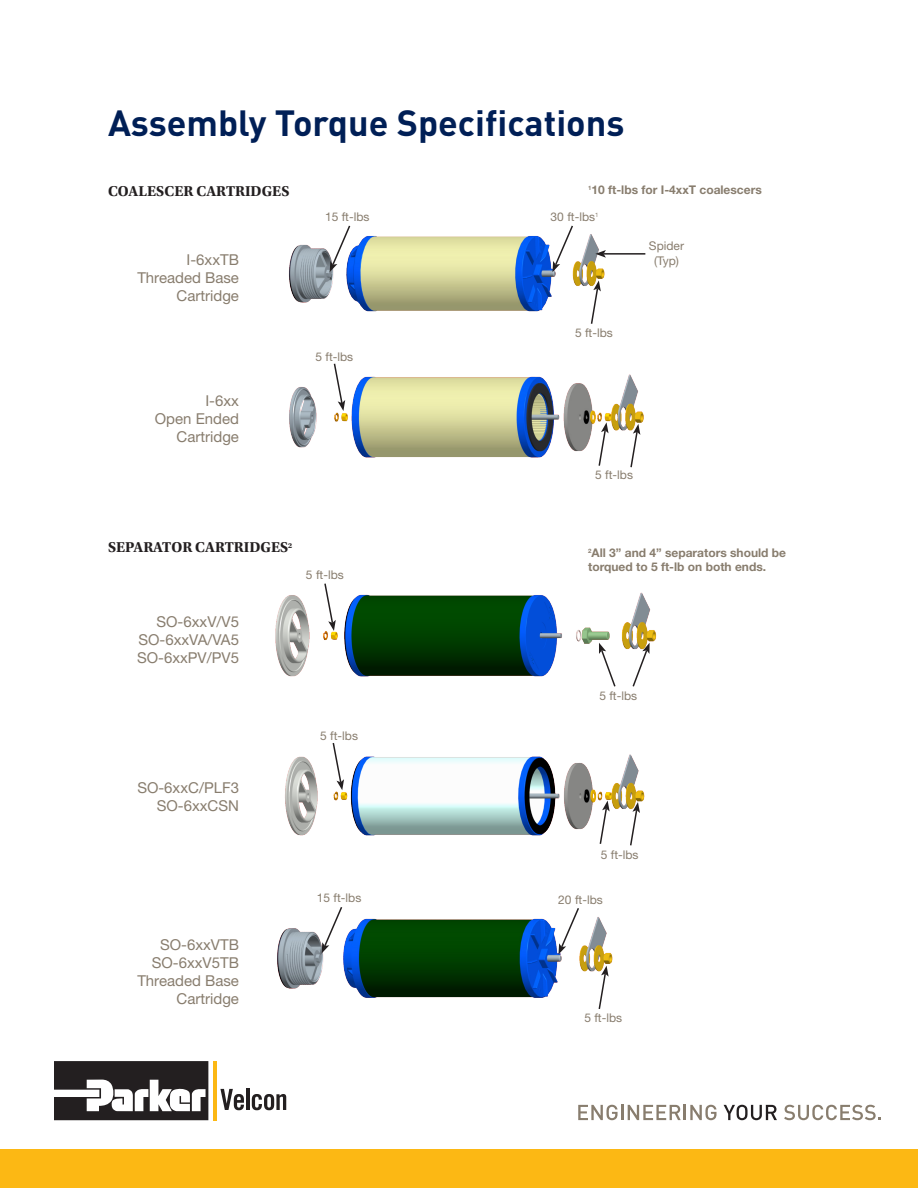
<style>
.page{position:relative;width:918px;height:1188px;background:#fff}
.page>*{position:absolute;margin:0;border:0;box-sizing:border-box;transform-origin:0 0}
.t1{font:700 36px "DINOT";color:#001f56}
.t2{font:15px/18px "Helvetica Neue LT Std";color:#887d6e;text-align:right}
.Section_-_Title{font:700 15px "Utopia Std";color:#231f20}
.t3{font:12px "Helvetica Neue LT Std";color:#887d6e}
.t4{font:700 12px/14.4px "Helvetica Neue LT Std";color:#887d6e}
</style>
<div class="page">
<svg style="left:220px;top:1089px;width:24px;height:21px"></svg>
<hr style="left:246px;top:1089px;width:4px;height:21px;background:#231f20">
<svg style="left:252px;top:1094px;width:34px;height:16px"></svg>
<svg style="left:54px;top:1061px;width:154px;height:59px"></svg>
<hr style="left:213px;top:1061px;width:4px;height:59px;background:#fcb814">
<svg style="left:578px;top:1105px;width:139px;height:15px"></svg>
<svg style="left:724px;top:1105px;width:53px;height:15px"></svg>
<svg style="left:784px;top:1105px;width:97px;height:15px"></svg>
<img style="left:275px;top:592px;width:382px;height:85px">
<img style="left:289px;top:234px;width:316px;height:78px">
<img style="left:289px;top:374px;width:355px;height:84px">
<img style="left:285px;top:754px;width:360px;height:82px">
<img style="left:277px;top:917px;width:336px;height:81px">
<div style="left:0;top:1150px;width:918px;height:38px;background:#fcb814"></div>
<svg style="left:330px;top:225px;width:22px;height:47px"></svg>
<svg style="left:629px;top:424px;width:11px;height:44px"></svg>
<svg style="left:323px;top:583px;width:13px;height:48px"></svg>
<svg style="left:332px;top:743px;width:12px;height:47px"></svg>
<svg style="left:333px;top:363px;width:12px;height:48px"></svg>
<svg style="left:598px;top:422px;width:11px;height:44px"></svg>
<svg style="left:629px;top:802px;width:11px;height:44px"></svg>
<svg style="left:598px;top:966px;width:11px;height:43px"></svg>
<svg style="left:599px;top:801px;width:11px;height:43px"></svg>
<svg style="left:590px;top:280px;width:11px;height:44px"></svg>
<hr style="left:604px;top:253px;width:41px;height:2px;background:#231f20">
<svg style="left:595px;top:250px;width:11px;height:8px"></svg>
<svg style="left:631px;top:643px;width:19px;height:44px"></svg>
<svg style="left:599px;top:643px;width:18px;height:44px"></svg>
<svg style="left:552px;top:225px;width:22px;height:47px"></svg>
<svg style="left:558px;top:908px;width:22px;height:46px"></svg>
<svg style="left:322px;top:907px;width:22px;height:46px"></svg>
<h1 class="t1" style="left:108px;top:98px;width:518px">Assembly Torque Specifications</h1>
<p class="Section_-_Title" style="left:108px;top:183px;width:183px">COALESCER CARTRIDGES</p>
<p class="t4" style="left:588px;top:182px;width:175px"><sup>1</sup>10 ft-lbs for I-4xxT coalescers</p>
<p class="t3" style="left:325px;top:209px;width:46px">15 ft-lbs</p>
<p class="t3" style="left:551px;top:210px;width:49px">30 ft-lbs<sup>1</sup></p>
<p class="t3" style="left:649px;top:239px;width:37px">Spider</p>
<p class="t2" style="left:187px;top:250px;width:54px">I-6xxTB</p>
<p class="t3" style="left:654px;top:253px;width:26px">(Typ)</p>
<p class="t2" style="left:137px;top:268px;width:103px">Threaded Base<br>Cartridge</p>
<p class="t2" style="left:205px;top:392px;width:35px">I-6xx</p>
<p class="t2" style="left:155px;top:410px;width:86px">Open Ended<br>Cartridge</p>
<p class="t3" style="left:315px;top:349px;width:39px">5 ft-lbs</p>
<p class="t3" style="left:575px;top:326px;width:39px">5 ft-lbs</p>
<p class="t3" style="left:595px;top:468px;width:39px">5 ft-lbs</p>
<p class="Section_-_Title" style="left:108px;top:539px;width:186px">SEPARATOR CARTRIDGES<sup>2</sup></p>
<p class="t3" style="left:306px;top:568px;width:39px">5 ft-lbs</p>
<p class="t2" style="left:157px;top:613px;width:84px">SO-6xxV/V5</p>
<p class="t2" style="left:138px;top:631px;width:102px">SO-6xxVA/VA5</p>
<p class="t2" style="left:137px;top:649px;width:103px">SO-6xxPV/PV5</p>
<p class="t3" style="left:320px;top:729px;width:39px">5 ft-lbs</p>
<p class="t4" style="left:588px;top:545px;width:199px"><sup>2</sup>All 3” and 4” separators should be torqued to 5 ft-lb on both ends.</p>
<p class="t3" style="left:599px;top:688px;width:39px">5 ft-lbs</p>
<p class="t2" style="left:137px;top:779px;width:103px">SO-6xxC/PLF3</p>
<p class="t2" style="left:157px;top:797px;width:84px">SO-6xxCSN</p>
<p class="t2" style="left:160px;top:936px;width:80px">SO-6xxVTB</p>
<p class="t2" style="left:152px;top:954px;width:89px">SO-6xxV5TB</p>
<p class="t2" style="left:137px;top:972px;width:103px">Threaded Base<br>Cartridge</p>
<p class="t3" style="left:601px;top:847px;width:39px">5 ft-lbs</p>
<p class="t3" style="left:317px;top:891px;width:46px">15 ft-lbs</p>
<p class="t3" style="left:558px;top:892px;width:46px">20 ft-lbs</p>
<p class="t3" style="left:584px;top:1011px;width:39px">5 ft-lbs</p>
</div>
